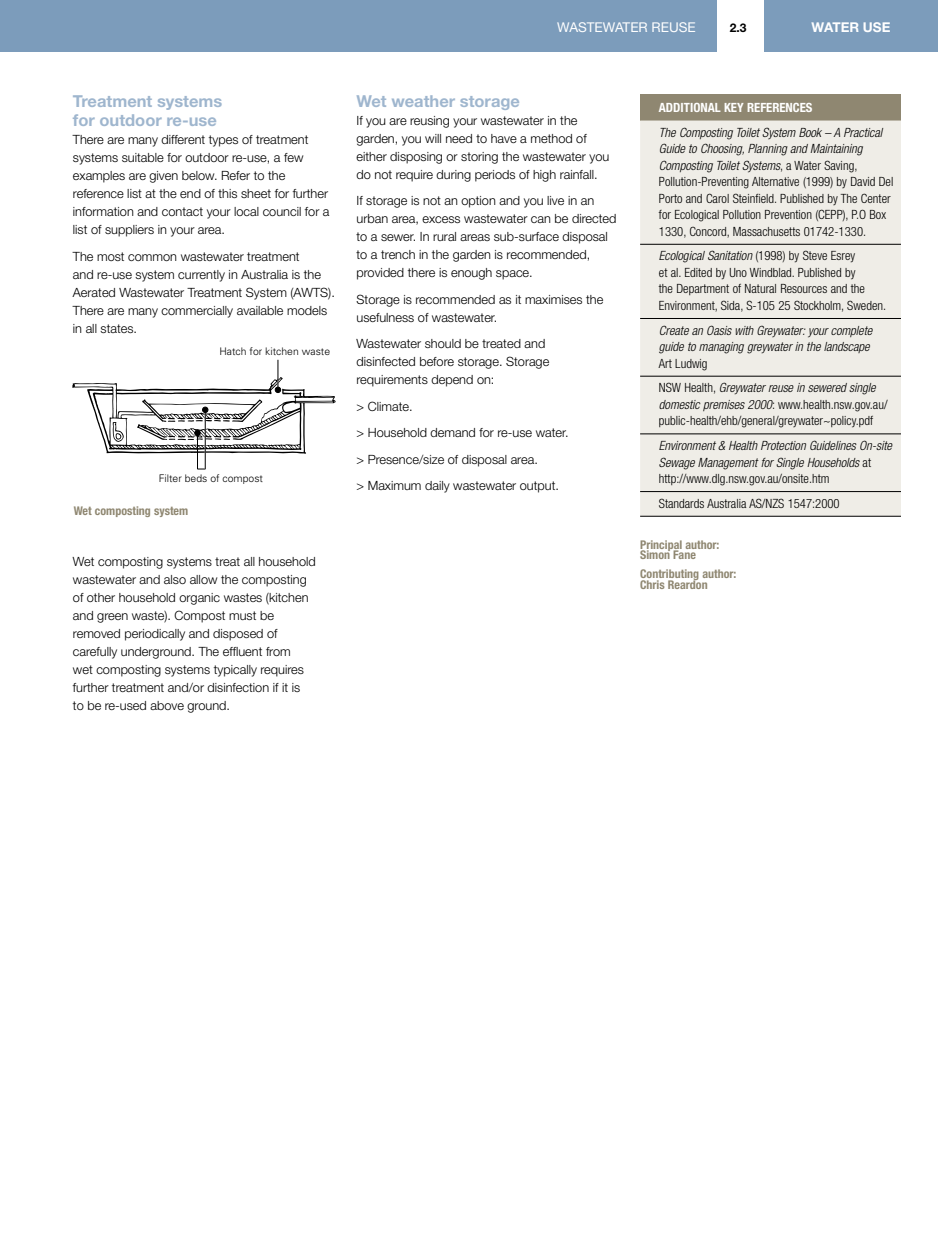
<style>
.page{position:relative;width:938px;height:1234px;background:#fff}
.page>*{position:absolute;margin:0;border:0;box-sizing:border-box;transform-origin:0 0}
.head2{font:700 16.5px/19.5px "Helvetica Neue";color:#9fb6ce}
.t1{font:13.5px "Helvetica Neue";color:#fff}
.t2{font:700 13.5px "Helvetica Neue";color:#fff}
.body{font:300 12.75px/18px "Helvetica Neue";color:#000}
.table_light{font:300 condensed 12.75px/16.5px "Helvetica Neue";color:#000}
.table_light-2{font:italic 300 condensed 12.75px/16.5px "Helvetica Neue";color:#000}
.table_bold_white{font:700 condensed 12.75px "Helvetica Neue";color:#fff}
.t3{font:700 condensed 12px/10.5px "Helvetica Neue";color:#8f8771}
.main2{font:700 12px "Helvetica Neue";color:#000}
.t4{font:300 10.5px "Univers";color:#000}
.s1{font-style:italic}
.s2{font-style:normal}
</style>
<div class="page">
<div style="left:764px;top:0;width:174px;height:51px;background:#7c9cbb"></div>
<div style="left:0;top:0;width:716px;height:51px;background:#7c9cbb"></div>
<hr style="left:197px;top:433px;width:1px;height:36px;background:#000">
<hr style="left:278px;top:360px;width:1px;height:30px;background:#000">
<hr style="left:205px;top:410px;width:1px;height:59px;background:#000">
<svg style="left:72px;top:377px;width:263px;height:77px"></svg>
<div style="left:640px;top:94px;width:261px;height:26px;background:#8f8771"></div>
<div style="left:640px;top:120px;width:261px;height:396px;background:#efede7"></div>
<hr style="left:640px;top:244px;width:261px;height:1px;background:#000">
<hr style="left:640px;top:318px;width:261px;height:1px;background:#000">
<hr style="left:640px;top:376px;width:261px;height:1px;background:#000">
<hr style="left:640px;top:433px;width:261px;height:1px;background:#000">
<hr style="left:640px;top:491px;width:261px;height:1px;background:#000">
<hr style="left:640px;top:516px;width:261px;height:1px;background:#000">
<p class="t1" style="left:557px;top:19px;width:140px">WASTEWATER REUSE</p>
<p class="main2" style="left:730px;top:20px;width:18px">2.3</p>
<p class="t2" style="left:811px;top:19px;width:80px">WATER USE</p>
<p class="head2" style="left:73px;top:90px;width:151px">Treatment systems for outdoor re-use</p>
<p class="body" style="left:73px;top:130px;width:258px">There are many different types of treatment systems suitable for outdoor re-use, a few examples are given below. Refer to the reference list at the end of this sheet for further information and contact your local council for a list of suppliers in your area.</p>
<p class="body" style="left:73px;top:247px;width:263px">The most common wastewater treatment<br>and re-use system currently in Australia is the Aerated Wastewater Treatment System (AWTS).<br>There are many commercially available models in all states.</p>
<p class="t4" style="left:219px;top:345px;width:112px">Hatch for kitchen waste</p>
<p class="t4" style="left:159px;top:472px;width:106px">Filter beds of compost</p>
<p class="t3" style="left:74px;top:505px;width:116px">Wet composting system</p>
<p class="body" style="left:73px;top:552px;width:244px">Wet composting systems treat all household wastewater and also allow the composting of other household organic wastes (kitchen and green waste). Compost must be removed periodically and disposed of carefully underground. The effluent from<br>wet composting systems typically requires further treatment and/or disinfection if it is<br>to be re-used above ground.</p>
<p class="head2" style="left:356px;top:90px;width:165px">Wet weather storage</p>
<p class="body" style="left:356px;top:111px;width:254px">If you are reusing your wastewater in the garden, you will need to have a method of either disposing or storing the wastewater you do not require during periods of high rainfall.</p>
<p class="body" style="left:356px;top:191px;width:261px">If storage is not an option and you live in an urban area, excess wastewater can be directed to a sewer. In rural areas sub-surface disposal to a trench in the garden is recommended, provided there is enough space.</p>
<p class="body" style="left:356px;top:290px;width:248px">Storage is recommended as it maximises the usefulness of wastewater.</p>
<p class="body" style="left:356px;top:334px;width:194px">Wastewater should be treated and disinfected before storage. Storage requirements depend on:</p>
<p class="body" style="left:356px;top:397px;width:58px">&gt; Climate.</p>
<p class="body" style="left:356px;top:423px;width:213px">&gt; Household demand for re-use water.</p>
<p class="body" style="left:356px;top:450px;width:183px">&gt; Presence/size of disposal area.</p>
<p class="body" style="left:356px;top:476px;width:204px">&gt; Maximum daily wastewater output.</p>
<p class="table_bold_white" style="left:659px;top:100px;width:155px">ADDITIONAL KEY REFERENCES</p>
<p class="table_light" style="left:659px;top:124px;width:236px"><span class="s1">The Composting Toilet System Book – A Practical Guide to Choosing, Planning and Maintaining Composting Toilet Systems</span>, a Water Saving, Pollution-Preventing Alternative (1999) by David Del Porto and Carol Steinfield. Published by The Center for Ecological Pollution Prevention (CEPP), P.O Box 1330, Concord, Massachusetts 01742-1330.</p>
<p class="table_light" style="left:659px;top:247px;width:229px"><span class="s1">Ecological Sanitation</span> (1998) by Steve Esrey<br>et al. Edited by Uno Windblad. Published by<br>the Department of Natural Resources and the Environment, Sida, S-105 25 Stockholm, Sweden.</p>
<p class="table_light-2" style="left:659px;top:322px;width:215px">Create an Oasis with Greywater: your complete guide to managing greywater in the landscape<br><span class="s2">Art Ludwig</span></p>
<p class="table_light" style="left:659px;top:379px;width:230px">NSW Health, <span class="s1">Greywater reuse in sewered single domestic premises 2000</span>: www.health.nsw.gov.au/ public-health/ehb/general/greywater~policy.pdf</p>
<p class="table_light-2" style="left:659px;top:437px;width:234px">Environment &amp; Health Protection Guidelines On-site<br>Sewage Management for Single Households <span class="s2">at http://www.dlg.nsw.gov.au/onsite.htm</span></p>
<p class="table_light" style="left:659px;top:495px;width:182px">Standards Australia AS/NZS 1547:2000</p>
<p class="t3" style="left:640px;top:538px;width:81px">Principal author:<br>Simon Fane</p>
<p class="t3" style="left:640px;top:568px;width:98px">Contributing author:<br>Chris Reardon</p>
</div>
